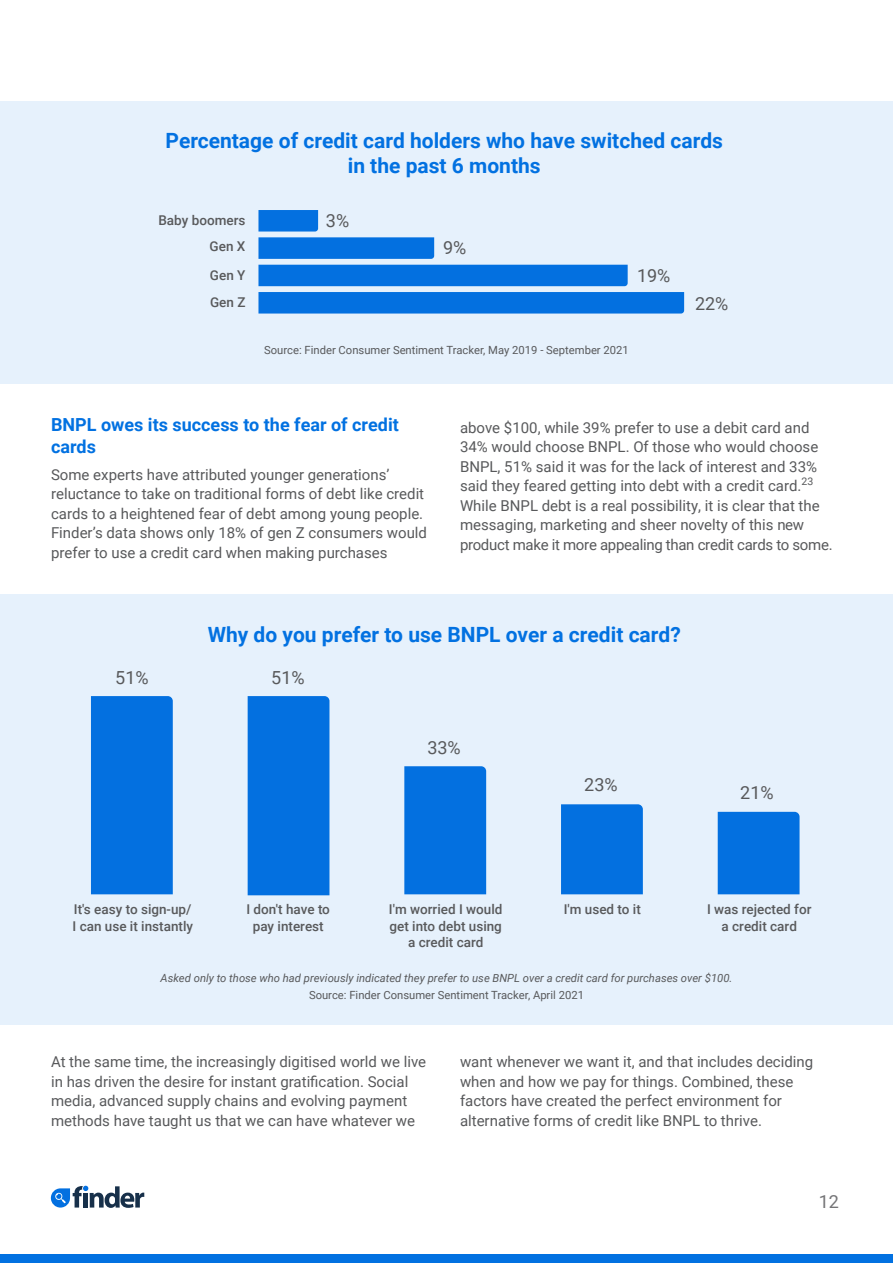
<style>
.page{position:relative;width:893px;height:1263px;background:#fff}
.page>*{position:absolute;margin:0;border:0;box-sizing:border-box;transform-origin:0 0}
.Heading_1{font:700 21px/25.2px "Roboto";color:#0271e1;text-align:center}
.Header_2{font:700 18px/21.6px "Roboto";color:#0271e1}
.Heading_1-2{font:18px "Roboto";color:#58595b}
.t1{font:18px "Roboto";color:#757577}
.body_copy{font:15px/19.5px "Roboto";color:#58595b}
.body_copy-2{font:500 13.5px/16.5px "Roboto";color:#58595b;text-align:center}
.body_copy-3{font:italic 11.25px/16.5px "Roboto";color:#58595b;text-align:center}
.body_copy-4{font:11.25px "Roboto";color:#58595b}
.s1{font-style:normal}
</style>
<div class="page">
<div style="left:0;top:1254px;width:893px;height:9px;background:#0271e1"></div>
<svg style="left:51px;top:1186px;width:93px;height:21px"></svg>
<div style="left:0;top:102px;width:893px;height:282px;background:#e6f1fc"></div>
<div style="left:0;top:594px;width:893px;height:431px;background:#e6f1fc"></div>
<svg style="left:258px;top:210px;width:176px;height:49px"></svg>
<div style="left:258px;top:265px;width:370px;height:21px;background:#0370e0"></div>
<div style="left:258px;top:292px;width:426px;height:22px;background:#0370e0"></div>
<div style="left:91px;top:696px;width:82px;height:198px;background:#0370e0"></div>
<div style="left:248px;top:696px;width:81px;height:199px;background:#0370e0"></div>
<div style="left:404px;top:766px;width:82px;height:128px;background:#0370e0"></div>
<div style="left:561px;top:804px;width:82px;height:90px;background:#0370e0"></div>
<div style="left:718px;top:812px;width:81px;height:82px;background:#0370e0"></div>
<p class="Heading_1" style="left:165px;top:127px;width:559px">Percentage of credit card holders who have switched cards in the past 6 months</p>
<p class="body_copy-2" style="left:158px;top:211px;width:89px">Baby boomers</p>
<p class="Heading_1-2" style="left:326px;top:208px;width:25px">3%</p>
<p class="body_copy-2" style="left:210px;top:238px;width:37px">Gen X</p>
<p class="Heading_1-2" style="left:443px;top:235px;width:25px">9%</p>
<p class="body_copy-2" style="left:210px;top:266px;width:37px">Gen Y</p>
<p class="body_copy-2" style="left:210px;top:293px;width:37px">Gen Z</p>
<p class="Heading_1-2" style="left:637px;top:262px;width:35px">19%</p>
<p class="Heading_1-2" style="left:695px;top:291px;width:35px">22%</p>
<p class="body_copy-4" style="left:264px;top:342px;width:366px">Source: Finder Consumer Sentiment Tracker, May 2019 - September 2021</p>
<p class="Header_2" style="left:51px;top:413px;width:349px">BNPL owes its success to the fear of credit cards</p>
<p class="body_copy" style="left:51px;top:464px;width:378px">Some experts have attributed younger generations’ reluctance to take on traditional forms of debt like credit cards to a heightened fear of debt among young people.<br>Finder’s data shows only 18% of gen Z consumers would prefer to use a credit card when making purchases</p>
<p class="body_copy" style="left:460px;top:417px;width:374px">above $100, while 39% prefer to use a debit card and 34% would choose BNPL. Of those who would choose BNPL, 51% said it was for the lack of interest and 33% said they feared getting into debt with a credit card.<sup>23<br></sup>While BNPL debt is a real possibility, it is clear that the messaging, marketing and sheer novelty of this new product make it more appealing than credit cards to some.</p>
<p class="Heading_1" style="left:208px;top:621px;width:475px">Why do you prefer to use BNPL over a credit card?</p>
<p class="Heading_1-2" style="left:115px;top:664px;width:35px">51%</p>
<p class="Heading_1-2" style="left:271px;top:664px;width:35px">51%</p>
<p class="Heading_1-2" style="left:427px;top:735px;width:35px">33%</p>
<p class="Heading_1-2" style="left:584px;top:772px;width:35px">23%</p>
<p class="Heading_1-2" style="left:740px;top:780px;width:35px">21%</p>
<p class="body_copy-2" style="left:72px;top:901px;width:122px;text-align:left">It's easy to sign-up/<br>I can use it instantly</p>
<p class="body_copy-2" style="left:246px;top:901px;width:85px">I don't have to pay interest</p>
<p class="body_copy-2" style="left:389px;top:901px;width:115px">I'm worried I would get into debt using a credit card</p>
<p class="body_copy-2" style="left:564px;top:901px;width:79px">I'm used to it</p>
<p class="body_copy-2" style="left:707px;top:901px;width:106px">I was rejected for a credit card</p>
<p class="body_copy-3" style="left:160px;top:970px;width:573px">Asked only to those who had previously indicated they prefer to use BNPL over a credit card for purchases over $100.<br><span class="s1">Source: Finder Consumer Sentiment Tracker, April 2021</span></p>
<p class="body_copy" style="left:51px;top:1052px;width:377px">At the same time, the increasingly digitised world we live in has driven the desire for instant gratification. Social media, advanced supply chains and evolving payment methods have taught us that we can have whatever we</p>
<p class="body_copy" style="left:460px;top:1052px;width:355px">want whenever we want it, and that includes deciding when and how we pay for things. Combined, these factors have created the perfect environment for alternative forms of credit like BNPL to thrive.</p>
<p class="t1" style="left:819px;top:1189px;width:22px">12</p>
</div>
